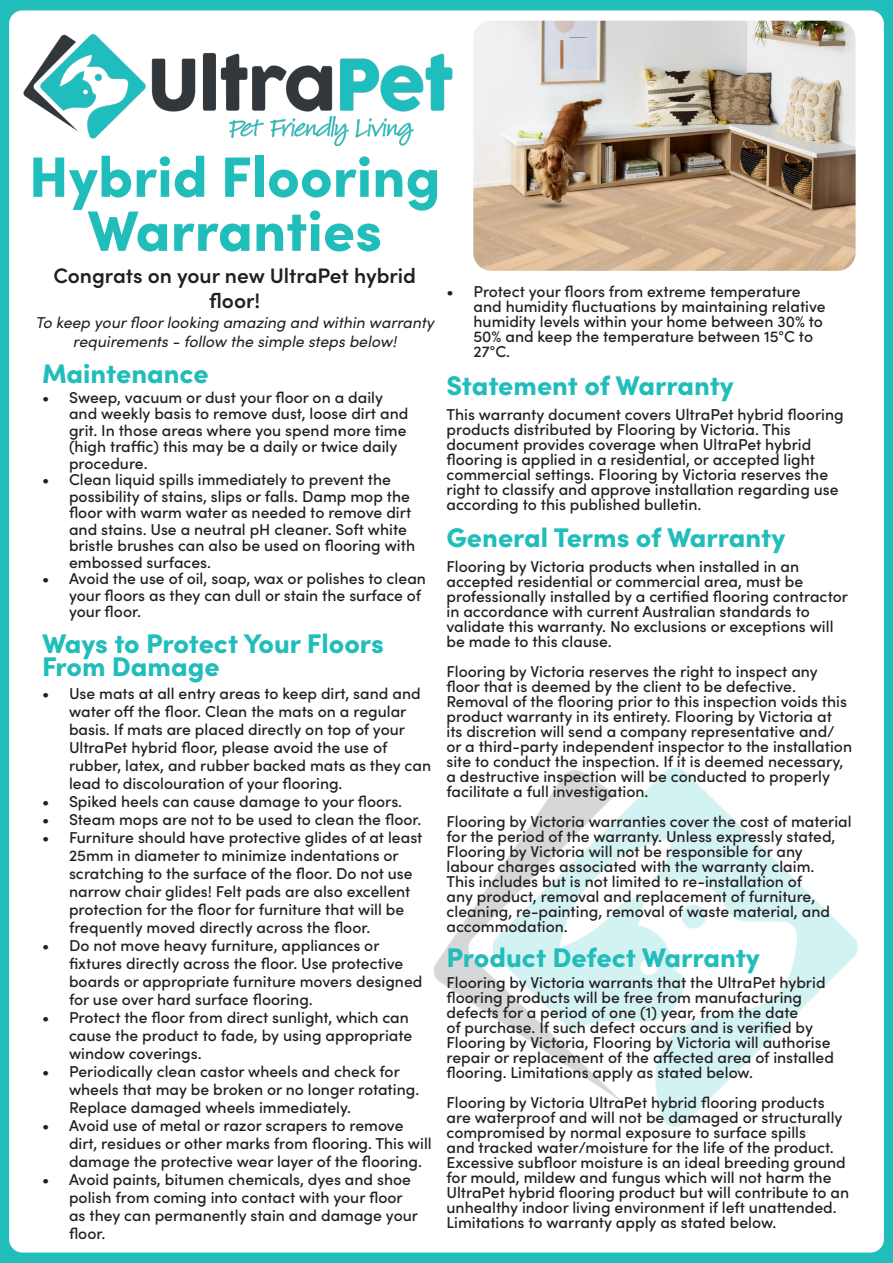
<style>
.page{position:relative;width:893px;height:1263px;background:#21bdbb}
.page>*{position:absolute;margin:0;border:0;box-sizing:border-box;transform-origin:0 0}
.t1{font:900 57px/54px "Sofia Pro";color:#21bdbb;text-align:center}
.t2{font:900 27px/22.5px "Sofia Pro";color:#21bdbb}
.t3{font:600 21px/25.2px "Sofia Pro";color:#231f20;text-align:center}
.t4{font:500 15.75px/15px "Sofia Pro";color:#231f20}
.t5{font:italic 15.75px/18.9px "Sofia Pro";color:#231f20;text-align:center}
</style>
<div class="page">
<div style="left:9px;top:10px;width:875px;height:1242px;background:#fff;border-radius:14px"></div>
<img style="left:433px;top:768px;width:425px;height:359px">
<img style="left:23px;top:34px;width:430px;height:112px">
<img style="left:473px;top:21px;width:383px;height:250px">
<p class="t1" style="left:29px;top:145px;width:413px">Hybrid Flooring<br>Warranties</p>
<p class="t3" style="left:53px;top:261px;width:364px">Congrats on your new UltraPet hybrid floor!</p>
<p class="t5" style="left:35px;top:312px;width:400px">To keep your floor looking amazing and within warranty requirements - follow the simple steps below!</p>
<p class="t2" style="left:42px;top:360px;width:168px">Maintenance</p>
<p class="t4" style="left:69px;top:388px;width:341px;line-height:16.5px;text-indent:-27px">• Sweep, vacuum or dust your floor on a daily and weekly basis to remove dust, loose dirt and grit. In those areas where you spend more time (high traffic) this may be a daily or twice daily procedure.</p>
<p class="t4" style="left:69px;top:470px;width:348px;line-height:16.5px;text-indent:-27px">• Clean liquid spills immediately to prevent the possibility of stains, slips or falls. Damp mop the floor with warm water as needed to remove dirt and stains. Use a neutral pH cleaner. Soft white bristle brushes can also be used on flooring with embossed surfaces.</p>
<p class="t4" style="left:69px;top:569px;width:358px;line-height:16.5px;text-indent:-27px">• Avoid the use of oil, soap, wax or polishes to clean your floors as they can dull or stain the surface of your floor.</p>
<p class="t2" style="left:42px;top:630px;width:343px">Ways to Protect Your Floors<br>From Damage</p>
<p class="t4" style="left:69px;top:683px;width:364px;line-height:18px;text-indent:-27px">• Use mats at all entry areas to keep dirt, sand and water off the floor. Clean the mats on a regular basis. If mats are placed directly on top of your UltraPet hybrid floor, please avoid the use of rubber, latex, and rubber backed mats as they can lead to discolouration of your flooring.</p>
<p class="t4" style="left:42px;top:793px;width:362px">• Spiked heels can cause damage to your floors.</p>
<p class="t4" style="left:42px;top:811px;width:381px">• Steam mops are not to be used to clean the floor.</p>
<p class="t4" style="left:69px;top:827px;width:355px;line-height:18px;text-indent:-27px">• Furniture should have protective glides of at least 25mm in diameter to minimize indentations or scratching to the surface of the floor. Do not use narrow chair glides! Felt pads are also excellent protection for the floor for furniture that will be frequently moved directly across the floor.</p>
<p class="t4" style="left:69px;top:935px;width:355px;line-height:18px;text-indent:-27px">• Do not move heavy furniture, appliances or fixtures directly across the floor. Use protective boards or appropriate furniture movers designed for use over hard surface flooring.</p>
<p class="t4" style="left:69px;top:1007px;width:345px;line-height:18px;text-indent:-27px">• Protect the floor from direct sunlight, which can cause the product to fade, by using appropriate window coverings.</p>
<p class="t4" style="left:69px;top:1061px;width:352px;line-height:18px;text-indent:-27px">• Periodically clean castor wheels and check for wheels that may be broken or no longer rotating.<br>Replace damaged wheels immediately.</p>
<p class="t4" style="left:69px;top:1115px;width:364px;line-height:18px;text-indent:-27px">• Avoid use of metal or razor scrapers to remove dirt, residues or other marks from flooring. This will damage the protective wear layer of the flooring.</p>
<p class="t4" style="left:69px;top:1169px;width:351px;line-height:18px;text-indent:-27px">• Avoid paints, bitumen chemicals, dyes and shoe polish from coming into contact with your floor as they can permanently stain and damage your floor.</p>
<p class="t4" style="left:473px;top:283px;width:354px;text-indent:-27px">• Protect your floors from extreme temperature and humidity fluctuations by maintaining relative humidity levels within your home between 30% to 50% and keep the temperature between 15°C to 27°C.</p>
<p class="t2" style="left:446px;top:372px;width:289px">Statement of Warranty</p>
<p class="t4" style="left:446px;top:406px;width:399px">This warranty document covers UltraPet hybrid flooring products distributed by Flooring by Victoria. This document provides coverage when UltraPet hybrid flooring is applied in a residential, or accepted light commercial settings. Flooring by Victoria reserves the right to classify and approve installation regarding use according to this published bulletin.</p>
<p class="t2" style="left:446px;top:524px;width:340px">General Terms of Warranty</p>
<p class="t4" style="left:446px;top:558px;width:403px">Flooring by Victoria products when installed in an accepted residential or commercial area, must be professionally installed by a certified flooring contractor in accordance with current Australian standards to validate this warranty. No exclusions or exceptions will be made to this clause.</p>
<p class="t4" style="left:446px;top:663px;width:407px">Flooring by Victoria reserves the right to inspect any floor that is deemed by the client to be defective.<br>Removal of the flooring prior to this inspection voids this product warranty in its entirety. Flooring by Victoria at<br>its discretion will send a company representative and/ or a third-party independent inspector to the installation site to conduct the inspection. If it is deemed necessary, a destructive inspection will be conducted to properly facilitate a full investigation.</p>
<p class="t4" style="left:446px;top:813px;width:407px">Flooring by Victoria warranties cover the cost of material for the period of the warranty. Unless expressly stated, Flooring by Victoria will not be responsible for any labour charges associated with the warranty claim.<br>This includes but is not limited to re-installation of<br>any product, removal and replacement of furniture, cleaning, re-painting, removal of waste material, and accommodation.</p>
<p class="t2" style="left:446px;top:943px;width:315px">Product Defect Warranty</p>
<p class="t4" style="left:446px;top:974px;width:389px">Flooring by Victoria warrants that the UltraPet hybrid flooring products will be free from manufacturing defects for a period of one (1) year, from the date<br>of purchase. If such defect occurs and is verified by Flooring by Victoria, Flooring by Victoria will authorise repair or replacement of the affected area of installed flooring. Limitations apply as stated below.</p>
<p class="t4" style="left:446px;top:1094px;width:404px">Flooring by Victoria UltraPet hybrid flooring products are waterproof and will not be damaged or structurally compromised by normal exposure to surface spills<br>and tracked water/moisture for the life of the product.<br>Excessive subfloor moisture is an ideal breeding ground for mould, mildew and fungus which will not harm the UltraPet hybrid flooring product but will contribute to an unhealthy indoor living environment if left unattended.<br>Limitations to warranty apply as stated below.</p>
</div>
